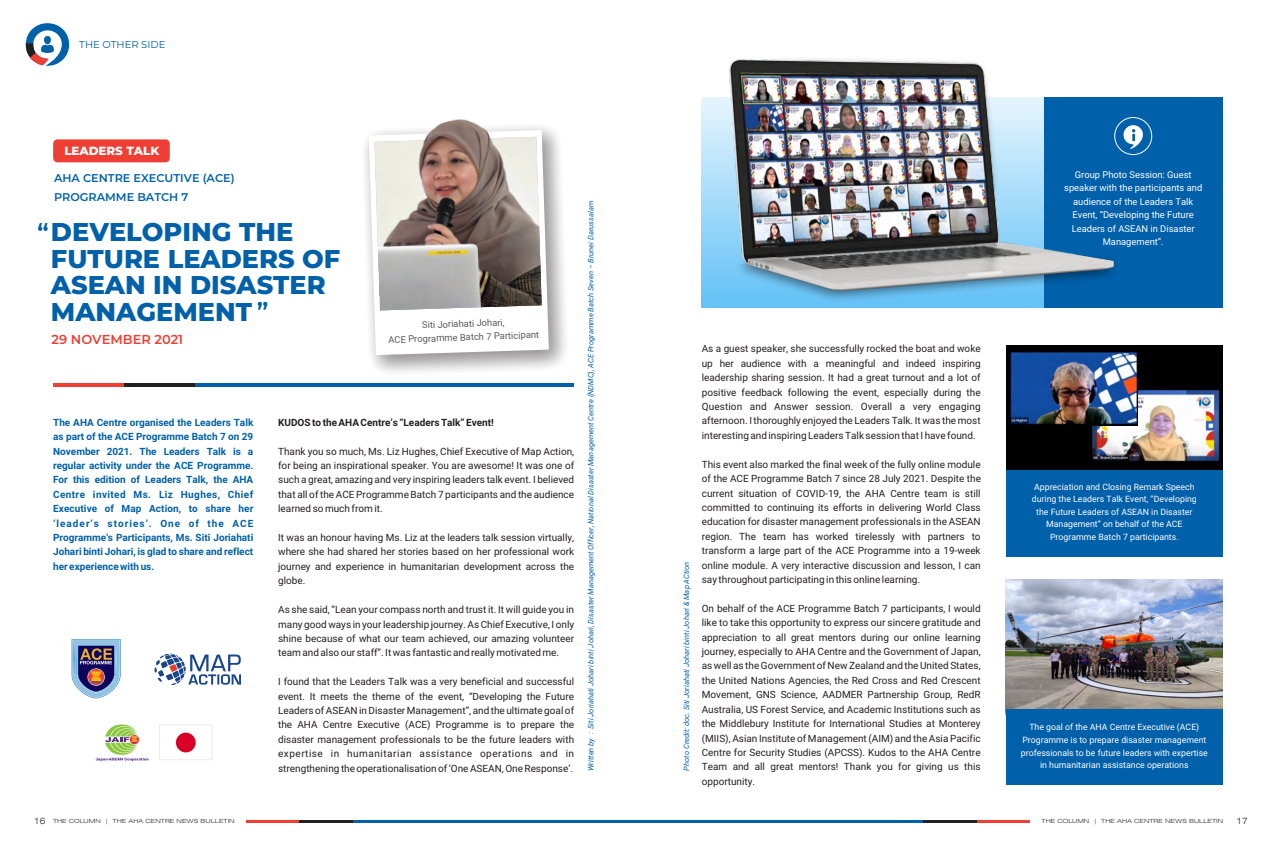
<style>
.page{position:relative;width:1276px;height:851px;background:#fff}
.page>*{position:absolute;margin:0;border:0;box-sizing:border-box;transform-origin:0 0}
.t1{font:800 25.62px/26.5px "Montserrat";color:#0060a9}
.t2{font:600 13px "Montserrat";color:#ef3e33}
.t3{font:800 11.88px "Montserrat";color:#fff}
.t4{font:600 11.25px/18.6px "Montserrat";color:#0060a9}
.t5{font:10px/14.4px "Roboto";color:#231f20;text-align:justify}
.t6{font:700 10px/14.4px "Roboto";color:#0060a9;text-align:justify}
.t7{font:700 10px "Roboto";color:#231f20}
.t8{font:10px "Montserrat";color:#0060a9}
.t9{font:9.38px/13.5px "Roboto";color:#fff;text-align:center}
.t10{font:9.38px/13.5px "Roboto";color:#58595b;text-align:center}
.t11{font:8.75px/12.6px "Roboto";color:#fff;text-align:center}
.t12{font:300 expanded 8.75px "Swiss 721 BT";color:#231f20}
.t13{font:italic 7.5px "Roboto";color:#0060a9}
.t14{font:300 expanded 5.62px "Swiss 721 BT";color:#231f20;scale:1.16 1}
.s1{font-weight:600}
</style>
<div class="page">
<div style="left:53px;top:139px;width:117px;height:23px;background:#ef3e33;border-radius:4px"></div>
<div style="left:1043px;top:97px;width:179px;height:211px;background:#0060a9"></div>
<hr style="left:976px;top:820px;width:54px;height:2px;background:#ef3e33">
<hr style="left:923px;top:820px;width:53px;height:2px;background:#231f20">
<hr style="left:638px;top:820px;width:285px;height:2px;background:#0060a9">
<hr style="left:246px;top:820px;width:53px;height:2px;background:#ef3e33">
<hr style="left:299px;top:820px;width:54px;height:2px;background:#231f20">
<hr style="left:353px;top:820px;width:285px;height:2px;background:#0060a9">
<svg style="left:26px;top:23px;width:43px;height:43px"></svg>
<hr style="left:53px;top:383px;width:71px;height:3px;background:#ef3e33">
<hr style="left:124px;top:383px;width:71px;height:3px;background:#231f20">
<hr style="left:195px;top:383px;width:379px;height:3px;background:#0060a9">
<div style="left:1006px;top:345px;width:216px;height:125px;background:#000"></div>
<div style="left:1006px;top:470px;width:216px;height:86px;background:#0060a9"></div>
<img style="left:1006px;top:579px;width:216px;height:130px">
<img style="left:1092px;top:389px;width:127px;height:73px">
<img style="left:1010px;top:351px;width:127px;height:75px">
<svg style="left:1114px;top:117px;width:38px;height:38px"></svg>
<svg style="left:1123px;top:125px;width:20px;height:24px"></svg>
<img style="left:706px;top:58px;width:338px;height:227px">
<img style="left:723px;top:242px;width:392px;height:66px">
<img style="left:739px;top:73px;width:252px;height:174px">
<div style="left:1006px;top:709px;width:216px;height:75px;background:#0060a9"></div>
<div style="left:347px;top:111px;width:234px;height:279px;background:#231f20;opacity:.49"></div>
<svg style="left:369px;top:130px;width:180px;height:225px"></svg>
<img style="left:374px;top:137px;width:167px;height:173px">
<svg style="left:96px;top:724px;width:52px;height:37px"></svg>
<svg style="left:159px;top:724px;width:53px;height:36px"></svg>
<div style="left:176px;top:732px;width:20px;height:20px;background:#d80027;border-radius:50%"></div>
<img style="left:388px;top:113px;width:136px;height:133px">
<svg style="left:72px;top:639px;width:49px;height:59px;background:#7a7f9e"></svg>
<svg style="left:154px;top:653px;width:87px;height:32px"></svg>
<p class="t8" style="left:79px;top:38px;width:88px">THE OTHER SIDE</p>
<p class="t3" style="left:64px;top:143px;width:96px">LEADERS TALK</p>
<p class="t4" style="left:54px;top:168px;width:182px">AHA CENTRE EXECUTIVE (ACE)<br>PROGRAMME BATCH 7</p>
<h1 class="t1" style="left:51px;top:218px;width:291px;text-indent:-14px"><span class="s1">“</span>DEVELOPING THE<br>FUTURE LEADERS OF<br>ASEAN IN DISASTER<br>MANAGEMENT <span class="s1">”</span></h1>
<h2 class="t2" style="left:52px;top:332px;width:133px">29 NOVEMBER 2021</h2>
<p class="t10" style="left:388px;top:320px;width:152px;rotate:-2deg">Siti Joriahati Johari,<br>ACE Programme Batch 7 Participant</p>
<p class="t6" style="left:53px;top:416px;width:202px">The AHA Centre organised the Leaders Talk as part of the ACE Programme Batch 7 on 29<br>November 2021. The Leaders Talk is a regular activity under the ACE Programme.<br>For this edition of Leaders Talk, the AHA Centre invited Ms. Liz Hughes, Chief Executive of Map Action, to share her ‘leader’s stories’. One of the ACE Programme's Participants, Ms. Siti Joriahati Johari binti Johari, is glad to share and reflect her experience with us.</p>
<p class="t7" style="left:278px;top:418px;width:217px">KUDOS to the AHA Centre’s “Leaders Talk” Event!</p>
<p class="t5" style="left:278px;top:445px;width:297px">Thank you so much, Ms. Liz Hughes, Chief Executive of Map Action, for being an inspirational speaker. You are awesome! It was one of such a great, amazing and very inspiring leaders talk event. I believed that all of the ACE Programme Batch 7 participants and the audience learned so much from it.</p>
<p class="t5" style="left:278px;top:531px;width:297px">It was an honour having Ms. Liz at the leaders talk session virtually, where she had shared her stories based on her professional work journey and experience in humanitarian development across the globe.</p>
<p class="t5" style="left:278px;top:603px;width:297px">As she said, “Lean your compass north and trust it. It will guide you in many good ways in your leadership journey. As Chief Executive, I only shine because of what our team achieved, our amazing volunteer team and also our staff”. It was fantastic and really motivated me.</p>
<p class="t5" style="left:278px;top:675px;width:297px">I found that the Leaders Talk was a very beneficial and successful event. It meets the theme of the event, “Developing the Future Leaders of ASEAN in Disaster Management”, and the ultimate goal of the AHA Centre Executive (ACE) Programme is to prepare the disaster management professionals to be the future leaders with expertise in humanitarian assistance operations and in strengthening the operationalisation of ‘One ASEAN, One Response’.</p>
<p class="t13" style="left:588px;top:771px;width:571px;rotate:-90deg">Written by : Siti Joriahati Johari binti Johari, Disaster Management Officer, National Disaster Management Centre (NDMC), ACE Programme Batch Seven – Brunei Darussalam</p>
<p class="t13" style="left:683px;top:770px;width:210px;rotate:-90deg">Photo Credit: doc. Siti Joriahati Johari binti Johari &amp; Map ACtion</p>
<p class="t5" style="left:702px;top:342px;width:280px">As a guest speaker, she successfully rocked the boat and woke up her audience with a meaningful and indeed inspiring leadership sharing session. It had a great turnout and a lot of positive feedback following the event, especially during the Question and Answer session. Overall a very engaging afternoon. I thoroughly enjoyed the Leaders Talk. It was the most interesting and inspiring Leaders Talk session that I have found.</p>
<p class="t5" style="left:702px;top:458px;width:281px">This event also marked the final week of the fully online module of the ACE Programme Batch 7 since 28 July 2021. Despite the current situation of COVID-19, the AHA Centre team is still committed to continuing its efforts in delivering World Class education for disaster management professionals in the ASEAN region. The team has worked tirelessly with partners to transform a large part of the ACE Programme into a 19-week online module. A very interactive discussion and lesson, I can say throughout participating in this online learning.</p>
<p class="t5" style="left:702px;top:602px;width:280px">On behalf of the ACE Programme Batch 7 participants, I would like to take this opportunity to express our sincere gratitude and appreciation to all great mentors during our online learning journey, especially to AHA Centre and the Government of Japan, as well as the Government of New Zealand and the United States, the United Nations Agencies, the Red Cross and Red Crescent Movement, GNS Science, AADMER Partnership Group, RedR Australia, US Forest Service, and Academic Institutions such as the Middlebury Institute for International Studies at Monterey (MIIS), Asian Institute of Management (AIM) and the Asia Pacific Centre for Security Studies (APCSS). Kudos to the AHA Centre Team and all great mentors! Thank you for giving us this opportunity.</p>
<p class="t9" style="left:1064px;top:168px;width:140px">Group Photo Session: Guest speaker with the participants and audience of the Leaders Talk<br>Event, “Developing the Future<br>Leaders of ASEAN in Disaster<br>Management”.</p>
<p class="t11" style="left:1032px;top:481px;width:166px">Appreciation and Closing Remark Speech during the Leaders Talk Event, “Developing the Future Leaders of ASEAN in Disaster Management” on behalf of the ACE Programme Batch 7 participants.</p>
<p class="t11" style="left:1021px;top:721px;width:189px">The goal of the AHA Centre Executive (ACE)<br>Programme is to prepare disaster management professionals to be future leaders with expertise in humanitarian assistance operations</p>
<p class="t12" style="left:34px;top:817px;width:13px">16</p>
<p class="t14" style="left:1041px;top:818px;width:158px">THE COLUMN | THE AHA CENTRE NEWS BULLETIN</p>
<p class="t12" style="left:1236px;top:817px;width:13px">17</p>
<p class="t14" style="left:53px;top:818px;width:158px">THE COLUMN | THE AHA CENTRE NEWS BULLETIN</p>
</div>
